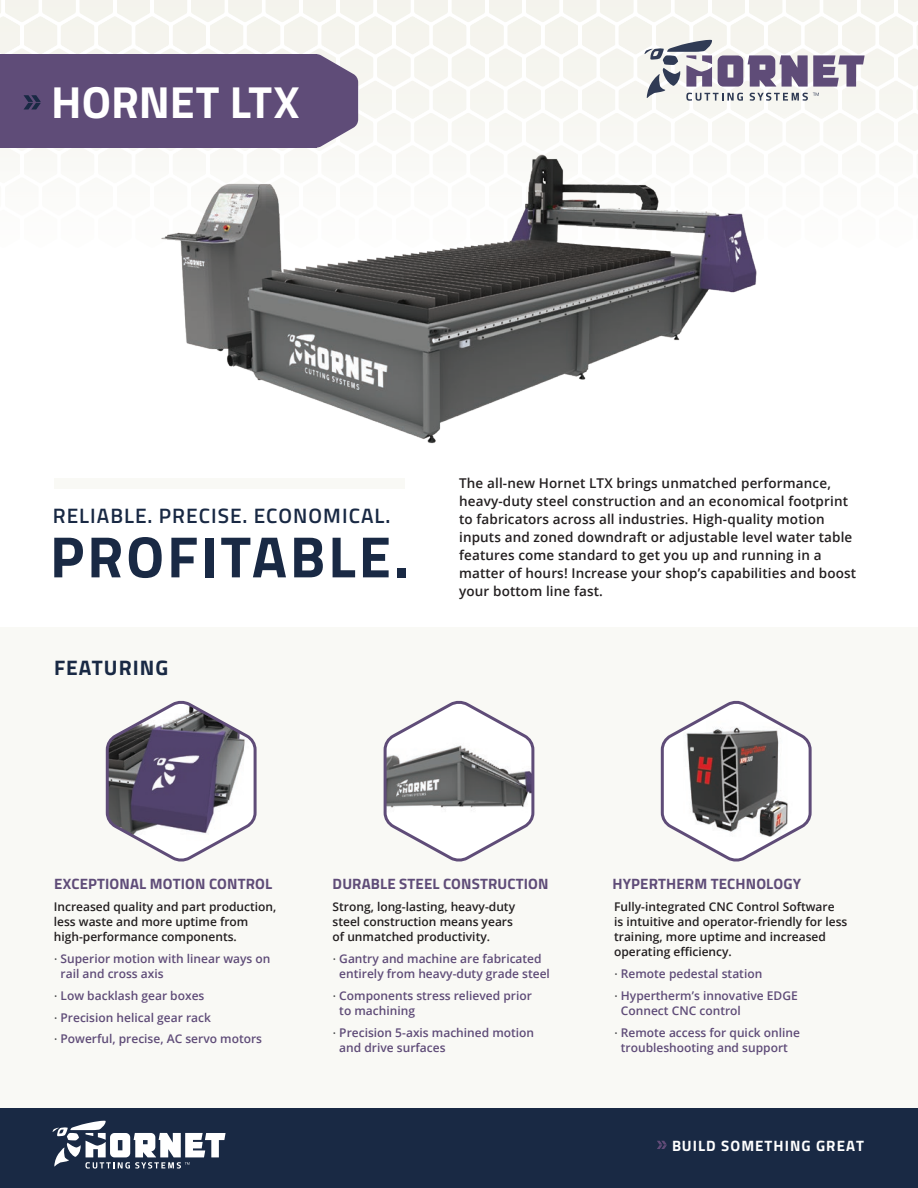
<style>
.page{position:relative;width:918px;height:1188px;background:#fff}
.page>*{position:absolute;margin:0;border:0;box-sizing:border-box;transform-origin:0 0}
.t1{font:700 58.35px "Titillium Web";letter-spacing:.05em;color:#192944}
.t2{font:700 45px "Titillium";color:#fff}
.t3{font:700 21px "Titillium Web";letter-spacing:.05em;color:#192944}
.t4{font:600 20.85px "Titillium Web";letter-spacing:.05em;color:#192944}
.Bullet_Copy{font:700 15px "Titillium Web";letter-spacing:.01em;color:#5f4c78}
.Bullet_Copy-2{font:700 15px "Titillium Web";letter-spacing:.07em;color:#fff}
.Bullet_Copy-3{font:600 13.5px/18px "Open Sans";letter-spacing:.01em;color:#231f20}
.t5{font:600 12px/15px "Open Sans";color:#5f4c78}
.Bullet_Copy-4{font:600 12px/15px "Open Sans";color:#231f20}
.s1{font-weight:300;font-size:10.5px;color:#4b4c4d}
</style>
<div class="page">
<svg style="left:181px;top:254px;width:576px;height:178px"></svg>
<svg style="left:0;top:0;width:918px;height:254px"></svg>
<div style="left:0;top:628px;width:918px;height:480px;background:#f9f9f5"></div>
<div style="left:0;top:1108px;width:918px;height:80px;background:#192944"></div>
<svg style="left:657px;top:1141px;width:10px;height:8px"></svg>
<svg style="left:105px;top:700px;width:152px;height:162px"></svg>
<svg style="left:383px;top:700px;width:152px;height:162px"></svg>
<svg style="left:660px;top:700px;width:152px;height:162px"></svg>
<div style="left:54px;top:478px;width:351px;height:11px;background:#f9f9f5"></div>
<svg style="left:53px;top:1120px;width:173px;height:49px"></svg>
<p class="t2" style="left:51px;top:68px;width:250px">HORNET LTX</p>
<p class="t4" style="left:53px;top:500px;width:339px">RELIABLE. PRECISE. ECONOMICAL.</p>
<p class="t1" style="left:50px;top:512px;width:360px">PROFITABLE.</p>
<p class="t3" style="left:54px;top:652px;width:116px">FEATURING</p>
<p class="Bullet_Copy-3" style="left:459px;top:474px;width:399px">The all-new Hornet LTX brings unmatched performance, heavy-duty steel construction and an economical footprint to fabricators across all industries. High-quality motion inputs and zoned downdraft or adjustable level water table features come standard to get you up and running in a matter of hours! Increase your shop’s capabilities and boost your bottom line fast.</p>
<p class="Bullet_Copy" style="left:54px;top:873px;width:220px">EXCEPTIONAL MOTION CONTROL</p>
<p class="Bullet_Copy-4" style="left:54px;top:899px;width:224px">Increased quality and part production, less waste and more uptime from high-performance components.</p>
<p class="t5" style="left:61px;top:951px;width:211px;text-indent:-7px"><span class="s1">•</span> Superior motion with linear ways on rail and cross axis</p>
<p class="t5" style="left:54px;top:988px;width:152px"><span class="s1">•</span> Low backlash gear boxes</p>
<p class="t5" style="left:54px;top:1010px;width:159px"><span class="s1">•</span> Precision helical gear rack</p>
<p class="t5" style="left:54px;top:1031px;width:210px"><span class="s1">•</span> Powerful, precise, AC servo motors</p>
<p class="Bullet_Copy" style="left:333px;top:873px;width:218px">DURABLE STEEL CONSTRUCTION</p>
<p class="Bullet_Copy" style="left:612px;top:873px;width:190px">HYPERTHERM TECHNOLOGY</p>
<p class="Bullet_Copy-4" style="left:333px;top:899px;width:184px">Strong, long-lasting, heavy-duty steel construction means years of unmatched productivity.</p>
<p class="t5" style="left:339px;top:951px;width:212px;text-indent:-7px"><span class="s1">•</span> Gantry and machine are fabricated entirely from heavy-duty grade steel</p>
<p class="t5" style="left:339px;top:988px;width:194px;text-indent:-7px"><span class="s1">•</span> Components stress relieved prior to machining</p>
<p class="t5" style="left:339px;top:1025px;width:196px;text-indent:-7px"><span class="s1">•</span> Precision 5-axis machined motion and drive surfaces</p>
<p class="Bullet_Copy-4" style="left:614px;top:899px;width:235px">Fully-integrated CNC Control Software<br>is intuitive and operator-friendly for less training, more uptime and increased operating efficiency.</p>
<p class="t5" style="left:614px;top:966px;width:150px"><span class="s1">•</span> Remote pedestal station</p>
<p class="t5" style="left:621px;top:988px;width:178px;text-indent:-7px"><span class="s1">•</span> Hypertherm’s innovative EDGE<br>Connect CNC control</p>
<p class="t5" style="left:614px;top:1025px;width:187px;text-align:center"><span class="s1">•</span> Remote access for quick online troubleshooting and support</p>
<p class="Bullet_Copy-2" style="left:672px;top:1134px;width:193px">BUILD SOMETHING GREAT</p>
</div>
